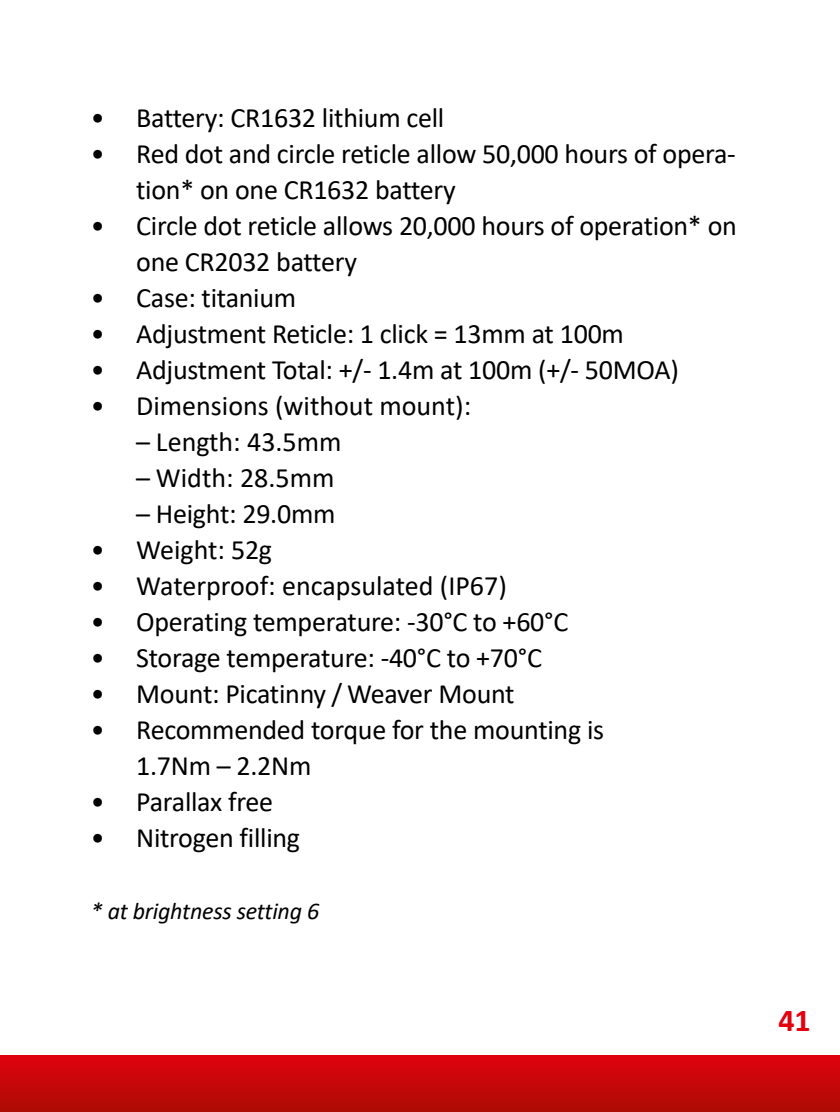
<style>
.page{position:relative;width:840px;height:1112px;background:#fff}
.page>*{position:absolute;margin:0;border:0;box-sizing:border-box;transform-origin:0 0}
.t1{font:700 32px "Calibri";color:#e3000f}
.t2{font:28px/36px "Calibri";letter-spacing:-.01em;color:#000}
.t3{font:italic 24px "Calibri";letter-spacing:-.01em;color:#000}
</style>
<div class="page">
<div style="left:0;top:1054px;width:839px;height:57px;background:linear-gradient(to bottom,#e1020f,#ad0c05)"></div>
<p class="t2" style="left:91px;top:99px;width:355px">• Battery: CR1632 lithium cell</p>
<p class="t2" style="left:136px;top:135px;width:600px;text-indent:-45px">• Red dot and circle reticle allow 50,000 hours of opera&shy;tion* on one CR1632 battery</p>
<p class="t2" style="left:136px;top:207px;width:602px;text-indent:-45px">• Circle dot reticle allows 20,000 hours of operation* on one CR2032 battery</p>
<p class="t2" style="left:91px;top:279px;width:207px">• Case: titanium</p>
<p class="t2" style="left:91px;top:315px;width:534px">• Adjustment Reticle: 1 click = 13mm at 100m</p>
<p class="t2" style="left:91px;top:351px;width:589px">• Adjustment Total: +/- 1.4m at 100m (+/- 50MOA)</p>
<p class="t2" style="left:91px;top:387px;width:382px">• Dimensions (without mount):</p>
<p class="t2" style="left:136px;top:423px;width:207px">– Length: 43.5mm</p>
<p class="t2" style="left:136px;top:459px;width:200px">– Width: 28.5mm</p>
<p class="t2" style="left:136px;top:495px;width:201px">– Height: 29.0mm</p>
<p class="t2" style="left:91px;top:531px;width:183px">• Weight: 52g</p>
<p class="t2" style="left:91px;top:567px;width:417px">• Waterproof: encapsulated (IP67)</p>
<p class="t2" style="left:91px;top:603px;width:479px">• Operating temperature: -30°C to +60°C</p>
<p class="t2" style="left:91px;top:639px;width:452px">• Storage temperature: -40°C to +70°C</p>
<p class="t2" style="left:91px;top:675px;width:425px">• Mount: Picatinny / Weaver Mount</p>
<p class="t2" style="left:136px;top:711px;width:469px;text-indent:-45px">• Recommended torque for the mounting is<br>1.7Nm – 2.2Nm</p>
<p class="t2" style="left:91px;top:783px;width:184px">• Parallax free</p>
<p class="t2" style="left:91px;top:819px;width:211px">• Nitrogen filling</p>
<p class="t3" style="left:91px;top:894px;width:230px">* at brightness setting 6</p>
<p class="t1" style="left:777px;top:997px;width:34px">41</p>
</div>
